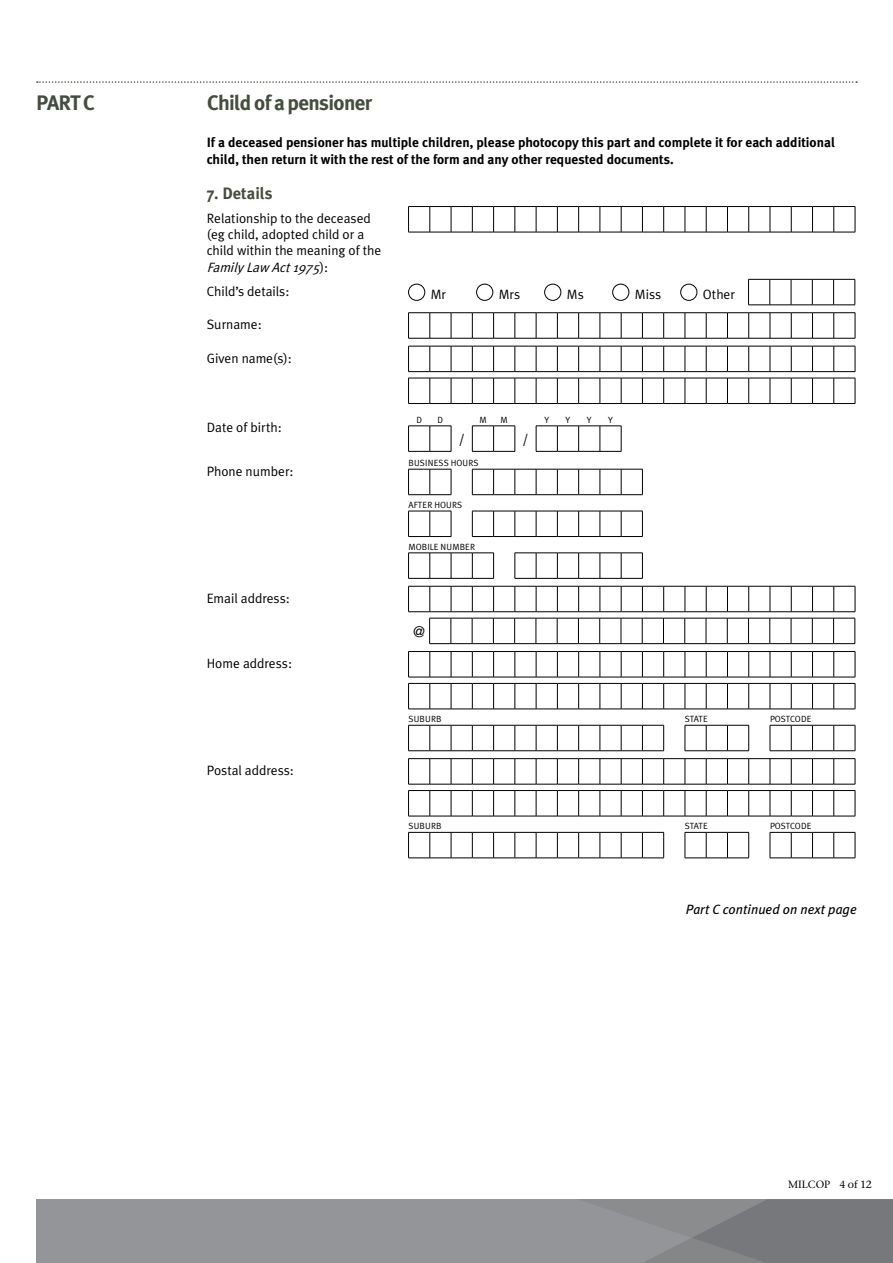
<style>
.page{position:relative;width:893px;height:1263px;background:#fff}
.page>*{position:absolute;margin:0;border:0;box-sizing:border-box;transform-origin:0 0}
.t1{font:700 21px "Meta Plus";letter-spacing:-.03em;color:#444d3e}
.t2{font:700 16.5px "Meta Plus";color:#444d3e}
.t3{font:15px "Meta Plus Normal";color:#000}
.t4{font:13.5px/16.2px "Meta Plus Normal";color:#000}
.t5{font:700 13.5px/16.2px "Meta Plus";color:#000}
.t6{font:italic 13.5px "Meta Plus";color:#000}
.t7{font:500 10.5px "Stone Serif ITC";color:#000}
.t8{font:9px "Meta Plus Normal";letter-spacing:.005em;color:#000}
.s1{font-style:italic}
</style>
<div class="page">
<div style="left:36px;top:1199px;width:857px;height:64px;background:#939598"></div>
<svg style="left:643px;top:1199px;width:250px;height:64px"></svg>
<svg style="left:37px;top:81px;width:820px;height:2px"></svg>
<svg style="left:408px;top:206px;width:448px;height:27px"></svg>
<svg style="left:748px;top:279px;width:108px;height:27px"></svg>
<div style="left:408px;top:284px;width:17px;height:17px;border:1px solid #000;border-radius:50%"></div>
<div style="left:476px;top:284px;width:17px;height:17px;border:1px solid #000;border-radius:50%"></div>
<div style="left:544px;top:284px;width:17px;height:17px;border:1px solid #000;border-radius:50%"></div>
<div style="left:612px;top:284px;width:17px;height:17px;border:1px solid #000;border-radius:50%"></div>
<div style="left:680px;top:284px;width:17px;height:17px;border:1px solid #000;border-radius:50%"></div>
<svg style="left:408px;top:312px;width:448px;height:27px"></svg>
<svg style="left:408px;top:346px;width:448px;height:26px"></svg>
<svg style="left:408px;top:378px;width:448px;height:26px"></svg>
<svg style="left:408px;top:426px;width:44px;height:26px"></svg>
<svg style="left:472px;top:426px;width:44px;height:26px"></svg>
<svg style="left:536px;top:426px;width:86px;height:26px"></svg>
<svg style="left:408px;top:469px;width:44px;height:26px"></svg>
<svg style="left:472px;top:469px;width:171px;height:26px"></svg>
<svg style="left:408px;top:511px;width:44px;height:26px"></svg>
<svg style="left:472px;top:511px;width:171px;height:26px"></svg>
<svg style="left:408px;top:553px;width:86px;height:26px"></svg>
<svg style="left:515px;top:553px;width:128px;height:26px"></svg>
<svg style="left:408px;top:586px;width:448px;height:26px"></svg>
<svg style="left:429px;top:618px;width:427px;height:26px"></svg>
<svg style="left:408px;top:651px;width:448px;height:59px"></svg>
<svg style="left:408px;top:725px;width:256px;height:26px"></svg>
<svg style="left:685px;top:725px;width:64px;height:26px"></svg>
<svg style="left:770px;top:725px;width:86px;height:26px"></svg>
<svg style="left:408px;top:758px;width:448px;height:59px"></svg>
<svg style="left:408px;top:832px;width:256px;height:27px"></svg>
<svg style="left:685px;top:832px;width:64px;height:27px"></svg>
<svg style="left:770px;top:832px;width:86px;height:27px"></svg>
<h1 class="t1" style="left:36px;top:90px;width:60px">PART C</h1>
<h1 class="t1" style="left:207px;top:90px;width:167px">Child of a pensioner</h1>
<p class="t5" style="left:207px;top:134px;width:630px">If a deceased pensioner has multiple children, please photocopy this part and complete it for each additional child, then return it with the rest of the form and any other requested documents.</p>
<p class="t2" style="left:207px;top:184px;width:67px">7. Details</p>
<p class="t4" style="left:207px;top:210px;width:176px">Relationship to the deceased (eg child, adopted child or a child within the meaning of the<br><span class="s1">FamilyLaw Act1975</span>) :</p>
<p class="t4" style="left:207px;top:283px;width:84px">Child’s details:</p>
<p class="t4" style="left:431px;top:286px;width:17px">Mr</p>
<p class="t4" style="left:499px;top:286px;width:23px">Mrs</p>
<p class="t4" style="left:567px;top:286px;width:18px">Ms</p>
<p class="t4" style="left:635px;top:286px;width:28px">Miss</p>
<p class="t4" style="left:703px;top:286px;width:33px">Other</p>
<p class="t4" style="left:207px;top:316px;width:57px">Surname:</p>
<p class="t4" style="left:207px;top:350px;width:87px">Given name(s):</p>
<p class="t4" style="left:207px;top:419px;width:77px">Date of birth:</p>
<p class="t4" style="left:207px;top:463px;width:88px">Phone number:</p>
<p class="t4" style="left:207px;top:590px;width:85px">Email address:</p>
<p class="t4" style="left:207px;top:655px;width:87px">Home address:</p>
<p class="t4" style="left:207px;top:762px;width:89px">Postal address:</p>
<p class="t8" style="left:416px;top:414px;width:7px">D</p>
<p class="t8" style="left:438px;top:414px;width:7px">D</p>
<p class="t8" style="left:479px;top:414px;width:9px">M</p>
<p class="t8" style="left:501px;top:414px;width:9px">M</p>
<p class="t8" style="left:544px;top:414px;width:6px">Y</p>
<p class="t8" style="left:566px;top:414px;width:6px">Y</p>
<p class="t8" style="left:587px;top:414px;width:6px">Y</p>
<p class="t8" style="left:608px;top:414px;width:6px">Y</p>
<p class="t4" style="left:459px;top:431px;width:8px">/</p>
<p class="t4" style="left:522px;top:431px;width:8px">/</p>
<p class="t8" style="left:409px;top:458px;width:72px">BUSINESS HOURS</p>
<p class="t8" style="left:409px;top:500px;width:55px">AFTER HOURS</p>
<p class="t8" style="left:409px;top:541px;width:68px">MOBILE NUMBER</p>
<p class="t3" style="left:413px;top:623px;width:13px">@</p>
<p class="t8" style="left:409px;top:714px;width:35px">SUBURB</p>
<p class="t8" style="left:685px;top:714px;width:24px">STATE</p>
<p class="t8" style="left:770px;top:714px;width:43px">POSTCODE</p>
<p class="t8" style="left:409px;top:821px;width:35px">SUBURB</p>
<p class="t8" style="left:685px;top:821px;width:24px">STATE</p>
<p class="t8" style="left:770px;top:821px;width:43px">POSTCODE</p>
<p class="t6" style="left:686px;top:901px;width:173px">Part C continued on next page</p>
<p class="t7" style="left:788px;top:1178px;width:85px">MILCOP 4 of 12</p>
</div>
